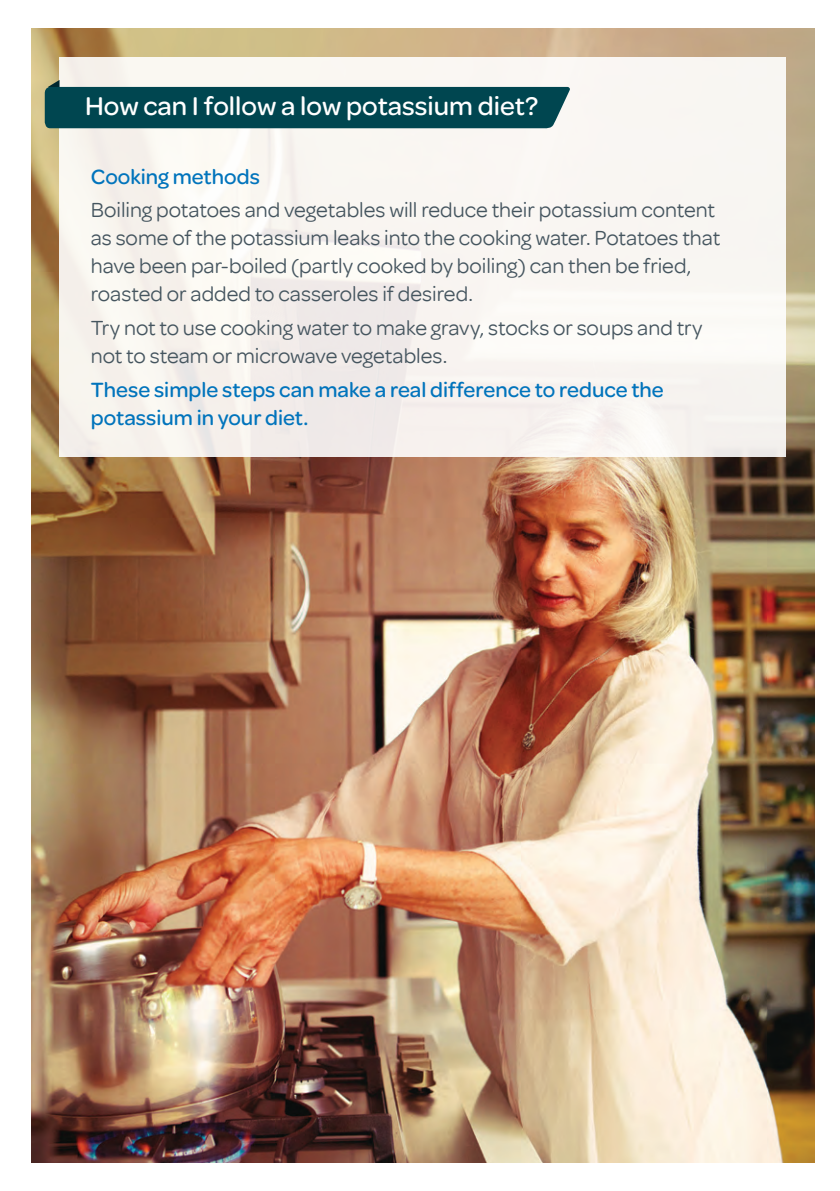
<style>
.page{position:relative;width:840px;height:1191px;background:#fff}
.page>*{position:absolute;margin:0;border:0;box-sizing:border-box;transform-origin:0 0}
.t1{font:500 27.4px "Omnes";color:#fff}
.t2{font:22px/28px "Omnes";color:#45555f}
.t3{font:500 22px/28px "Omnes";color:#0174bc}
</style>
<div class="page">
<img style="left:31px;top:28px;width:783px;height:1134px">
<div style="left:60px;top:57px;width:725px;height:399px;background:linear-gradient(to right,#f7f2ed,#f9f6f3)"></div>
<svg style="left:45px;top:80px;width:525px;height:49px;background:#29636a"></svg>
<p class="t1" style="left:85px;top:90px;width:454px">How can I follow a low potassium diet?</p>
<p class="t3" style="left:91px;top:162px;width:170px">Cooking methods</p>
<p class="t2" style="left:91px;top:196px;width:630px">Boiling potatoes and vegetables will reduce their potassium content as some of the potassium leaks into the cooking water. Potatoes that have been par-boiled (partly cooked by boiling) can then be fried, roasted or added to casseroles if desired.</p>
<p class="t2" style="left:91px;top:314px;width:613px">Try not to use cooking water to make gravy, stocks or soups and try not to steam or microwave vegetables.</p>
<p class="t3" style="left:91px;top:375px;width:574px">These simple steps can make a real difference to reduce the potassium in your diet.</p>
</div>
